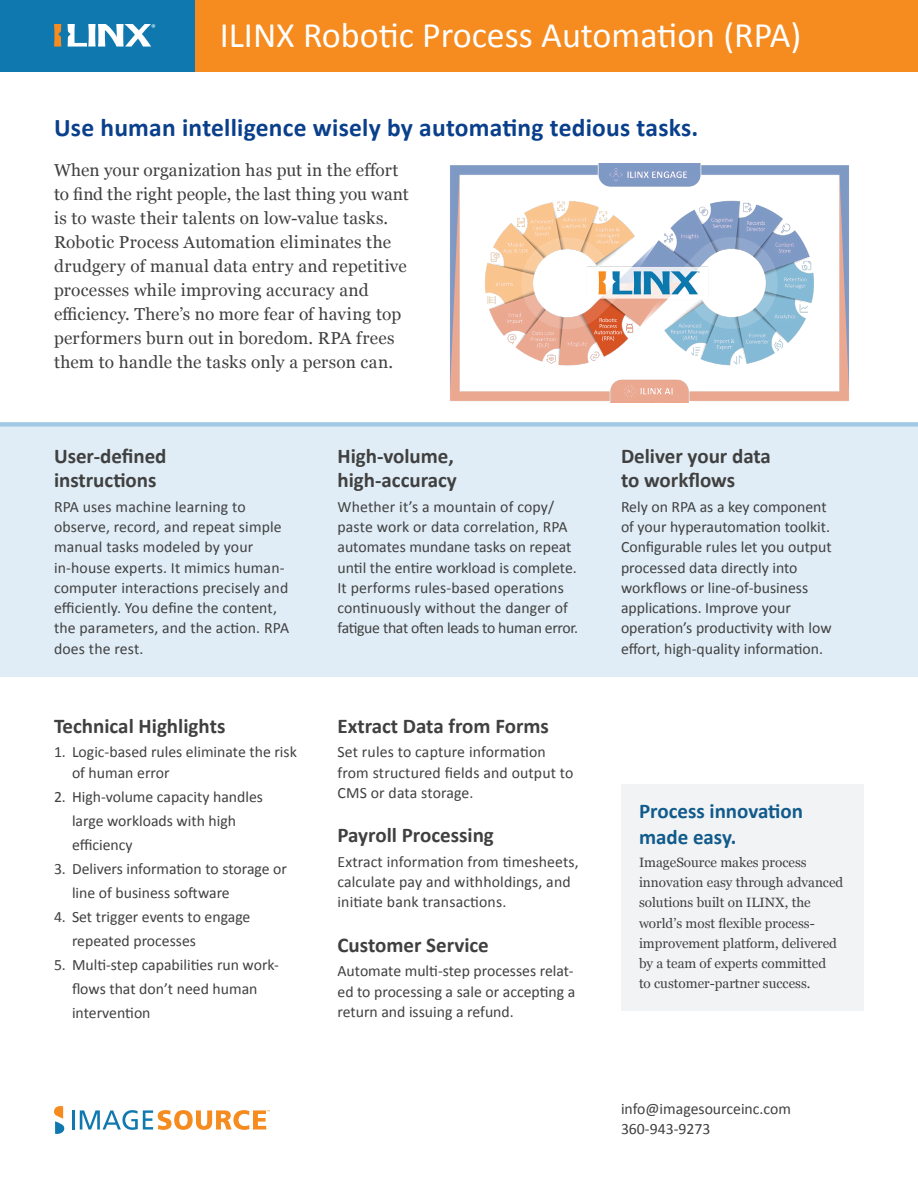
<style>
.page{position:relative;width:918px;height:1188px;background:#fff}
.page>*{position:absolute;margin:0;border:0;box-sizing:border-box;transform-origin:0 0}
.Module___Product_Name_Small{font:36px "Calibri";color:#fff}
.Overview_Headline{font:700 25.5px "Calibri";letter-spacing:.01em;color:#0a3f8b}
.Subhead{font:700 21px/24px "Calibri";color:#404040}
.Tagline{font:700 21px/25.5px "Calibri";color:#115b8c}
.Intro_Body_3_Georgia{font:17.25px/24px "Georgia";letter-spacing:.01em;color:#404040}
.Main_Body{font:15.75px/20.2px "Calibri";color:#404040}
.Tagline_Descriptor{font:13.5px/20.2px "Georgia";color:#404040}
</style>
<div class="page">
<img style="left:450px;top:163px;width:399px;height:240px">
<div style="left:0;top:427px;width:918px;height:249px;background:#e0edf6"></div>
<div style="left:0;top:0;width:196px;height:72px;background:#0e78af"></div>
<div style="left:196px;top:0;width:722px;height:72px;background:#f68b1f"></div>
<div style="left:0;top:422px;width:918px;height:5px;background:#a1c9e5"></div>
<div style="left:621px;top:784px;width:243px;height:227px;background:#f2f3f4"></div>
<svg style="left:54px;top:1106px;width:10px;height:28px"></svg>
<hr style="left:72px;top:1110px;width:3px;height:20px;background:#0e78af">
<svg style="left:80px;top:1110px;width:190px;height:20px"></svg>
<svg style="left:54px;top:24px;width:7px;height:23px"></svg>
<svg style="left:68px;top:24px;width:87px;height:23px"></svg>
<p class="Module___Product_Name_Small" style="left:220px;top:10px;width:583px">ILINX Robotic Process Automation (RPA)</p>
<p class="Overview_Headline" style="left:54px;top:110px;width:646px">Use human intelligence wisely by automating tedious tasks.</p>
<p class="Intro_Body_3_Georgia" style="left:54px;top:158px;width:356px">When your organization has put in the effort to find the right people, the last thing you want is to waste their talents on low-value tasks.<br>Robotic Process Automation eliminates the drudgery of manual data entry and repetitive processes while improving accuracy and efficiency. There’s no more fear of having top performers burn out in boredom. RPA frees them to handle the tasks only a person can.</p>
<p class="Subhead" style="left:54px;top:444px;width:114px">User-defined instructions</p>
<p class="Main_Body" style="left:54px;top:496px;width:237px">RPA uses machine learning to observe, record, and repeat simple manual tasks modeled by your in-house experts. It mimics human&shy;computer interactions precisely and efficiently. You define the content, the parameters, and the action. RPA does the rest.</p>
<p class="Subhead" style="left:54px;top:713px;width:173px">Technical Highlights</p>
<p class="Main_Body" style="left:72px;top:742px;width:226px;text-indent:-18px">1. Logic-based rules eliminate the risk of human error</p>
<p class="Main_Body" style="left:72px;top:784px;width:193px;line-height:24px;text-indent:-18px">2. High-volume capacity handles large workloads with high efficiency</p>
<p class="Main_Body" style="left:72px;top:856px;width:217px;line-height:24px;text-indent:-18px">3. Delivers information to storage or line of business software</p>
<p class="Main_Body" style="left:72px;top:904px;width:180px;line-height:24px;text-indent:-18px">4. Set trigger events to engage repeated processes</p>
<p class="Main_Body" style="left:72px;top:952px;width:208px;line-height:24px;text-indent:-18px">5. Multi-step capabilities run work&shy;flows that don’t need human intervention</p>
<p class="Subhead" style="left:338px;top:444px;width:121px">High-volume, high-accuracy</p>
<p class="Main_Body" style="left:338px;top:496px;width:242px">Whether it’s a mountain of copy/ paste work or data correlation, RPA automates mundane tasks on repeat until the entire workload is complete.<br>It performs rules-based operations continuously without the danger of fatigue that often leads to human error.</p>
<p class="Subhead" style="left:338px;top:713px;width:213px">Extract Data from Forms</p>
<p class="Main_Body" style="left:338px;top:742px;width:238px">Set rules to capture information from structured fields and output to<br>CMS or data storage.</p>
<p class="Subhead" style="left:338px;top:822px;width:158px">Payroll Processing</p>
<p class="Main_Body" style="left:338px;top:851px;width:243px">Extract information from timesheets, calculate pay and withholdings, and initiate bank transactions.</p>
<p class="Subhead" style="left:338px;top:932px;width:153px">Customer Service</p>
<p class="Main_Body" style="left:338px;top:961px;width:239px;text-align:justify">Automate multi-step processes relat&shy;ed to processing a sale or accepting a return and issuing a refund.</p>
<p class="Subhead" style="left:621px;top:444px;width:152px">Deliver your data to workflows</p>
<p class="Main_Body" style="left:621px;top:496px;width:212px">Rely on RPA as a key component of your hyperautomation toolkit.<br>Configurable rules let you output processed data directly into workflows or line-of-business applications. Improve your operation’s productivity with low effort, high-quality information.</p>
<p class="Tagline" style="left:639px;top:798px;width:166px">Process innovation made easy.</p>
<p class="Tagline_Descriptor" style="left:639px;top:852px;width:206px">ImageSource makes process innovation easy through advanced solutions built on ILINX, the world’s most flexible process&shy;improvement platform, delivered by a team of experts committed<br>to customer-partner success.</p>
<p class="Main_Body" style="left:621px;top:1098px;width:171px">info@imagesourceinc.com<br>360-943-9273</p>
</div>
